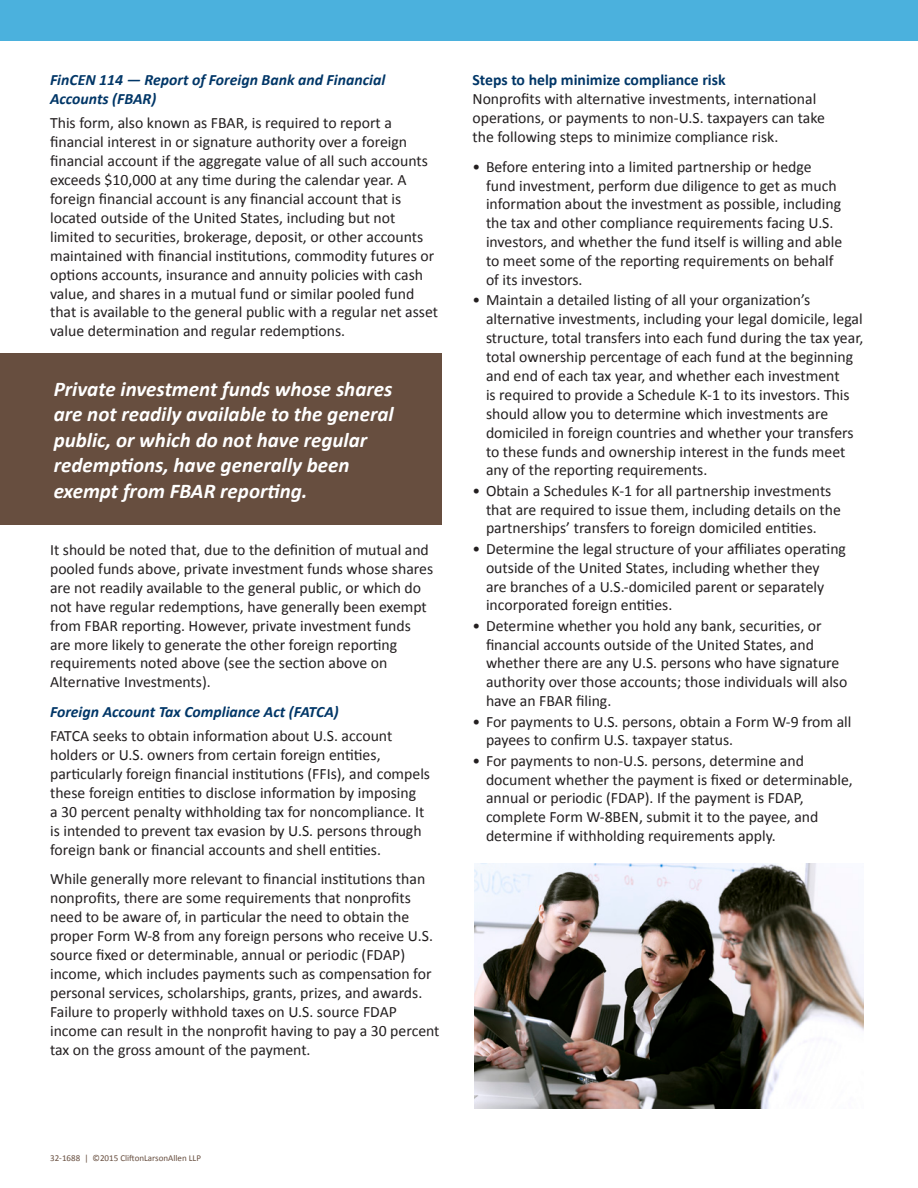
<style>
.page{position:relative;width:918px;height:1188px;background:#fff}
.page>*{position:absolute;margin:0;border:0;box-sizing:border-box;transform-origin:0 0}
.PullQuote{font:italic 700 21px/25.5px "Calibri";color:#fff}
.Body_Copy{font:15.75px/18.9px "Calibri";color:#231f20}
.Body_Sub-Sbubhead{font:italic 700 15.75px/18.9px "Calibri";color:#003667}
.Body_Subhead{font:700 15.75px "Calibri";color:#003667}
.Copyright{font:9px "Calibri";color:#674e3f}
</style>
<div class="page">
<div style="left:0;top:0;width:918px;height:40px;background:#4bb1dd"></div>
<div style="left:0;top:353px;width:442px;height:171px;background:#674e3f"></div>
<img style="left:474px;top:864px;width:390px;height:244px">
<p class="Body_Sub-Sbubhead" style="left:50px;top:71px;width:337px">FinCEN 114 — Report of Foreign Bank and Financial<br>Accounts (FBAR)</p>
<p class="Body_Copy" style="left:50px;top:114px;width:390px">This form, also known as FBAR, is required to report a financial interest in or signature authority over a foreign financial account if the aggregate value of all such accounts exceeds $10,000 at any time during the calendar year. A foreign financial account is any financial account that is located outside of the United States, including but not limited to securities, brokerage, deposit, or other accounts maintained with financial institutions, commodity futures or options accounts, insurance and annuity policies with cash value, and shares in a mutual fund or similar pooled fund that is available to the general public with a regular net asset value determination and regular redemptions.</p>
<p class="PullQuote" style="left:54px;top:376px;width:341px">Private investment funds whose shares are not readily available to the general public, or which do not have regular redemptions, have generally been exempt from FBAR reporting.</p>
<p class="Body_Copy" style="left:50px;top:540px;width:385px">It should be noted that, due to the definition of mutual and pooled funds above, private investment funds whose shares are not readily available to the general public, or which do not have regular redemptions, have generally been exempt from FBAR reporting. However, private investment funds are more likely to generate the other foreign reporting requirements noted above (see the section above on Alternative Investments).</p>
<p class="Body_Sub-Sbubhead" style="left:50px;top:702px;width:290px">Foreign Account Tax Compliance Act (FATCA)</p>
<p class="Body_Copy" style="left:50px;top:727px;width:382px">FATCA seeks to obtain information about U.S. account holders or U.S. owners from certain foreign entities, particularly foreign financial institutions (FFIs), and compels these foreign entities to disclose information by imposing<br>a 30 percent penalty withholding tax for noncompliance. It is intended to prevent tax evasion by U.S. persons through foreign bank or financial accounts and shell entities.</p>
<p class="Body_Copy" style="left:50px;top:870px;width:391px">While generally more relevant to financial institutions than nonprofits, there are some requirements that nonprofits need to be aware of, in particular the need to obtain the proper Form W-8 from any foreign persons who receive U.S. source fixed or determinable, annual or periodic (FDAP) income, which includes payments such as compensation for personal services, scholarships, grants, prizes, and awards.<br>Failure to properly withhold taxes on U.S. source FDAP income can result in the nonprofit having to pay a 30 percent tax on the gross amount of the payment.</p>
<p class="Body_Subhead" style="left:472px;top:70px;width:255px">Steps to help minimize compliance risk</p>
<p class="Body_Copy" style="left:472px;top:90px;width:354px">Nonprofits with alternative investments, international operations, or payments to non-U.S. taxpayers can take the following steps to minimize compliance risk.</p>
<p class="Body_Copy" style="left:486px;top:157px;width:358px;text-indent:-14px">• Before entering into a limited partnership or hedge fund investment, perform due diligence to get as much information about the investment as possible, including the tax and other compliance requirements facing U.S. investors, and whether the fund itself is willing and able to meet some of the reporting requirements on behalf of its investors.</p>
<p class="Body_Copy" style="left:486px;top:291px;width:379px;text-indent:-14px">• Maintain a detailed listing of all your organization’s alternative investments, including your legal domicile, legal structure, total transfers into each fund during the tax year, total ownership percentage of each fund at the beginning and end of each tax year, and whether each investment<br>is required to provide a Schedule K-1 to its investors. This should allow you to determine which investments are domiciled in foreign countries and whether your transfers to these funds and ownership interest in the funds meet any of the reporting requirements.</p>
<p class="Body_Copy" style="left:486px;top:481px;width:356px;text-indent:-14px">• Obtain a Schedules K-1 for all partnership investments that are required to issue them, including details on the partnerships’ transfers to foreign domiciled entities.</p>
<p class="Body_Copy" style="left:486px;top:539px;width:362px;text-indent:-14px">• Determine the legal structure of your affiliates operating outside of the United States, including whether they<br>are branches of a U.S.-domiciled parent or separately incorporated foreign entities.</p>
<p class="Body_Copy" style="left:486px;top:616px;width:363px;text-indent:-14px">• Determine whether you hold any bank, securities, or financial accounts outside of the United States, and whether there are any U.S. persons who have signature authority over those accounts; those individuals will also have an FBAR filing.</p>
<p class="Body_Copy" style="left:486px;top:712px;width:367px;text-indent:-14px">• For payments to U.S. persons, obtain a Form W-9 from all payees to confirm U.S. taxpayer status.</p>
<p class="Body_Copy" style="left:486px;top:751px;width:368px;text-indent:-14px">• For payments to non-U.S. persons, determine and document whether the payment is fixed or determinable, annual or periodic (FDAP). If the payment is FDAP, complete Form W-8BEN, submit it to the payee, and determine if withholding requirements apply.</p>
<p class="Copyright" style="left:50px;top:1152px;width:152px">32-1688 | ©2015 CliftonLarsonAllen LLP</p>
</div>
